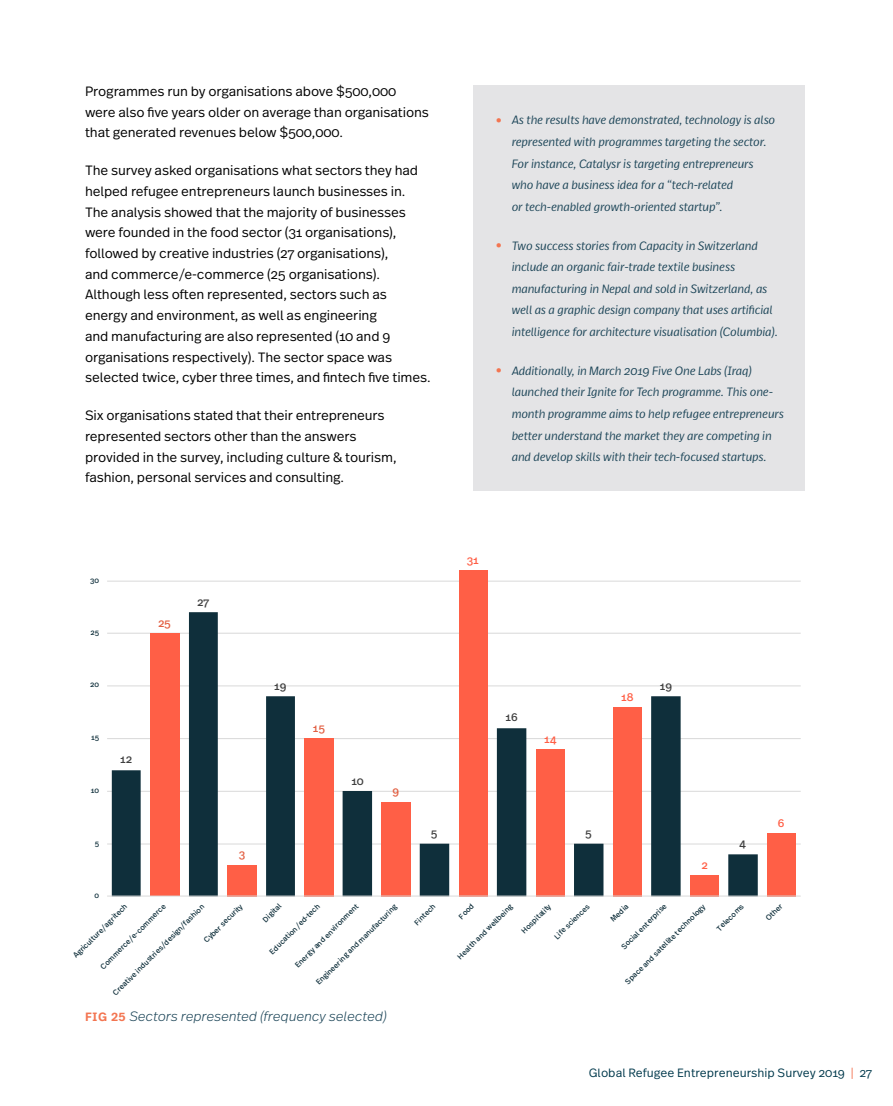
<style>
.page{position:relative;width:893px;height:1106px;background:#fff}
.page>*{position:absolute;margin:0;border:0;box-sizing:border-box;transform-origin:0 0}
.t1{font:300 13.5px/20.7px "Real Text Pro";letter-spacing:-.01em;color:#000}
.t2{font:italic 300 13.5px "Real Text Pro";letter-spacing:-.01em;color:#1b4457}
.t3{font:italic 300 12px/21.6px "Real Text Pro";letter-spacing:-.01em;color:#1b4457}
.t4{font:300 12px "Real Text Pro";color:#00394c}
.t5{font:11.25px "Real Text Pro";letter-spacing:.02em;color:#404040}
.t6{font:11.25px "Real Text Pro";color:#ff5f46}
.t7{font:11.25px "Real Text Pro";color:#e25f42}
.t8{font:7.5px "Real Text Pro";letter-spacing:.01em;color:#0f2f3b}
.s1{font-family:"Texta Alt";font-weight:700;font-style:normal;font-size:25.5px;color:#f37551}
.s2{font-weight:600;font-style:normal;font-size:12px;color:#f37551}
.s3{color:#f26541}
</style>
<div class="page">
<hr style="left:107px;top:843px;width:694px;height:1px;background:#d9d9d9">
<hr style="left:107px;top:791px;width:694px;height:1px;background:#d9d9d9">
<hr style="left:107px;top:738px;width:694px;height:1px;background:#d9d9d9">
<hr style="left:107px;top:685px;width:694px;height:1px;background:#d9d9d9">
<hr style="left:107px;top:633px;width:694px;height:1px;background:#d9d9d9">
<hr style="left:107px;top:581px;width:694px;height:1px;background:#d9d9d9">
<hr style="left:107px;top:549px;width:694px;height:1px;background:#d9d9d9">
<div style="left:459px;top:570px;width:28px;height:326px;background:#ff5f46"></div>
<div style="left:767px;top:833px;width:29px;height:63px;background:#ff5f46"></div>
<svg style="left:112px;top:612px;width:646px;height:283px"></svg>
<hr style="left:107px;top:895px;width:694px;height:1px;background:#d9d9d9">
<div style="left:473px;top:85px;width:332px;height:406px;background:#e4e4e6"></div>
<p class="t1" style="left:85px;top:80px;width:345px">Programmes run by organisations above $500,000 were also five years older on average than organisations that generated revenues below $500,000.</p>
<p class="t1" style="left:85px;top:159px;width:347px">The survey asked organisations what sectors they had helped refugee entrepreneurs launch businesses in.<br>The analysis showed that the majority of businesses were founded in the food sector (31 organisations), followed by creative industries (27 organisations),<br>and commerce/e-commerce (25 organisations).<br>Although less often represented, sectors such as energy and environment, as well as engineering<br>and manufacturing are also represented (10 and 9 organisations respectively). The sector space was selected twice, cyber three times, and fintech five times.</p>
<p class="t1" style="left:85px;top:404px;width:313px">Six organisations stated that their entrepreneurs represented sectors other than the answers provided in the survey, including culture &amp; tourism, fashion, personal services and consulting.</p>
<p class="t8" style="left:90px;top:575px;width:11px">30</p>
<p class="t8" style="left:90px;top:627px;width:10px">25</p>
<p class="t8" style="left:90px;top:679px;width:11px">20</p>
<p class="t8" style="left:91px;top:732px;width:10px">15</p>
<p class="t8" style="left:91px;top:785px;width:10px">10</p>
<p class="t8" style="left:95px;top:837px;width:6px">5</p>
<p class="t8" style="left:95px;top:890px;width:6px">0</p>
<p class="t5" style="left:120px;top:751px;width:14px">12</p>
<p class="t7" style="left:158px;top:615px;width:14px">25</p>
<p class="t5" style="left:197px;top:594px;width:13px">27</p>
<p class="t7" style="left:239px;top:846px;width:8px">3</p>
<p class="t5" style="left:274px;top:678px;width:14px">19</p>
<p class="t7" style="left:313px;top:720px;width:14px">15</p>
<p class="t5" style="left:351px;top:773px;width:14px">10</p>
<p class="t7" style="left:392px;top:783px;width:8px">9</p>
<p class="t5" style="left:431px;top:825px;width:8px">5</p>
<p class="t3" style="left:512px;top:109px;width:265px;text-indent:-17px"><span class="s1">•</span> As the results have demonstrated, technology is also represented with programmes targeting the sector.<br>For instance, Catalysr is targeting entrepreneurs who have a business idea for a “tech-related<br>or tech-enabled growth-oriented startup”.</p>
<p class="t3" style="left:512px;top:234px;width:268px;text-indent:-17px"><span class="s1">•</span> Two success stories from Capacity in Switzerland include an organic fair-trade textile business manufacturing in Nepal and sold in Switzerland, as well as a graphic design company that uses artificial intelligence for architecture visualisation (Columbia).</p>
<p class="t3" style="left:512px;top:359px;width:274px;text-indent:-17px"><span class="s1">•</span> Additionally, in March 2019 Five One Labs (Iraq) launched their Ignite for Tech programme. This one&shy;month programme aims to help refugee entrepreneurs better understand the market they are competing in and develop skills with their tech-focused startups.</p>
<p class="t6" style="left:467px;top:552px;width:13px">31</p>
<p class="t5" style="left:505px;top:709px;width:14px">16</p>
<p class="t6" style="left:544px;top:731px;width:14px">14</p>
<p class="t6" style="left:621px;top:689px;width:14px">18</p>
<p class="t5" style="left:660px;top:678px;width:14px">19</p>
<p class="t5" style="left:585px;top:825px;width:8px">5</p>
<p class="t6" style="left:701px;top:857px;width:8px">2</p>
<p class="t5" style="left:739px;top:835px;width:8px">4</p>
<p class="t6" style="left:778px;top:815px;width:8px">6</p>
<p class="t8" style="left:110px;top:990px;width:128px;rotate:-45deg">Creative industries/design/fashion</p>
<p class="t8" style="left:201px;top:937px;width:53px;rotate:-45deg">Cyber security</p>
<p class="t8" style="left:260px;top:917px;width:24px;rotate:-45deg">Digital</p>
<p class="t8" style="left:267px;top:949px;width:69px;rotate:-45deg">Education/ed-tech</p>
<p class="t8" style="left:293px;top:962px;width:88px;rotate:-45deg">Energy and environment</p>
<p class="t8" style="left:71px;top:953px;width:74px;rotate:-45deg">Agriculture/agritech</p>
<p class="t8" style="left:314px;top:980px;width:112px;rotate:-45deg">Engineering and manufacturing</p>
<p class="t8" style="left:412px;top:920px;width:28px;rotate:-45deg">Fintech</p>
<p class="t8" style="left:456px;top:914px;width:19px;rotate:-45deg">Food</p>
<p class="t8" style="left:455px;top:954px;width:76px;rotate:-45deg">Health and wellbeing</p>
<p class="t8" style="left:519px;top:928px;width:40px;rotate:-45deg">Hospitality</p>
<p class="t8" style="left:552px;top:934px;width:48px;rotate:-45deg">Life sciences</p>
<p class="t8" style="left:608px;top:916px;width:23px;rotate:-45deg">Media</p>
<p class="t8" style="left:619px;top:944px;width:62px;rotate:-45deg">Social enterprise</p>
<p class="t8" style="left:98px;top:964px;width:91px;rotate:-45deg">Commerce/e-commerce</p>
<p class="t8" style="left:623px;top:979px;width:111px;rotate:-45deg">Space and satellite technology</p>
<p class="t8" style="left:714px;top:926px;width:36px;rotate:-45deg">Telecoms</p>
<p class="t8" style="left:763px;top:916px;width:22px;rotate:-45deg">Other</p>
<p class="t2" style="left:85px;top:1006px;width:303px"><span class="s2">FIG 25</span> Sectors represented (frequency selected)</p>
<p class="t4" style="left:589px;top:1064px;width:285px">Global Refugee Entrepreneurship Survey 2019 <span class="s3">|</span> 27</p>
</div>
